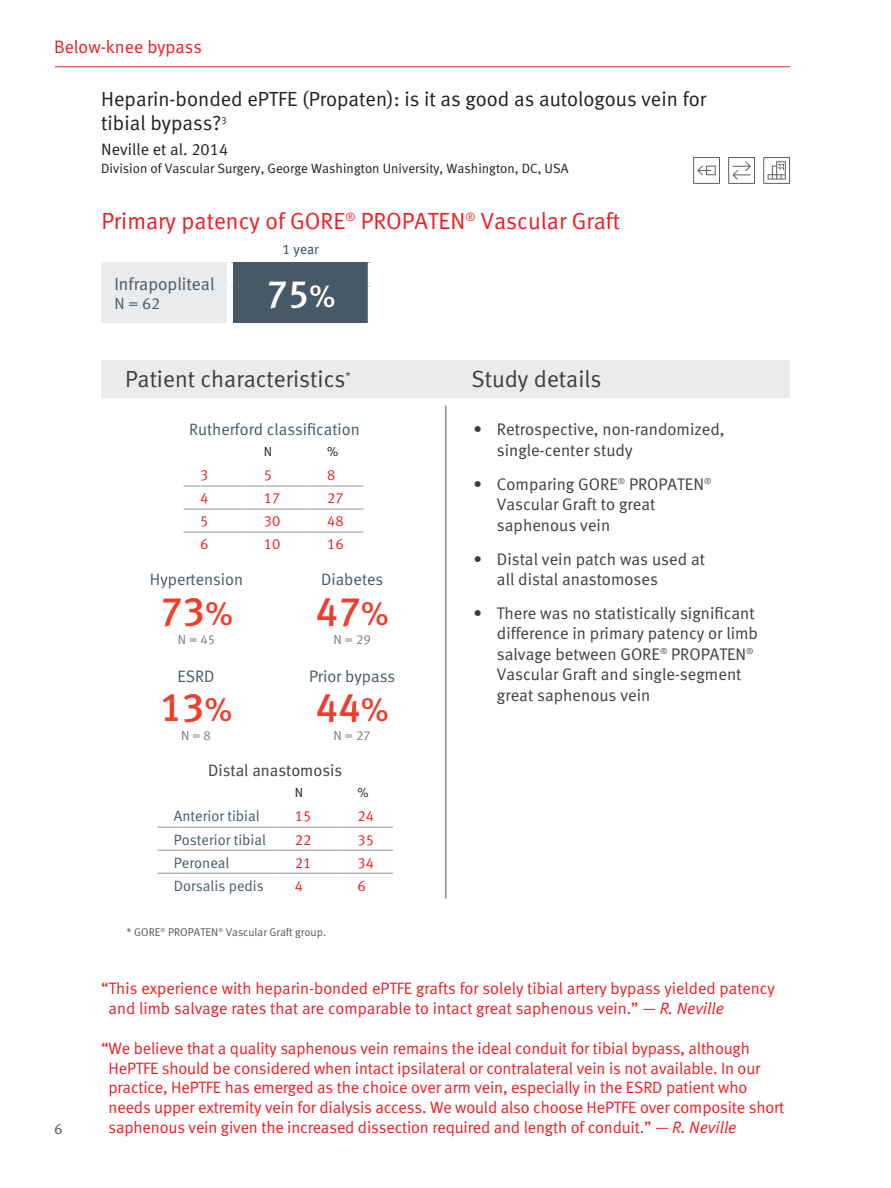
<style>
.page{position:relative;width:891px;height:1188px;background:#fff}
.page>*{position:absolute;margin:0;border:0;box-sizing:border-box;transform-origin:0 0}
.t1{font:40.35px "Meta Medium LF";color:#ef3e2e}
.body{font:38.55px "Meta Medium LF";color:#fff}
.t2{font:23.4px "Meta Normal LF";color:#ee1d23}
.t3{font:23.4px "Meta Normal LF";color:#3e3e3f}
.t4{font:20.4px/24.6px "Meta Normal LF";color:#231f20}
.t5{font:18px "Meta Normal LF";color:#ee1d23}
.body-2{font:17.55px "Meta Normal LF";color:#475966}
.t6{font:16.8px/20.5px "Meta Normal LF";color:#3e3e3f}
.t7{font:16.5px/19.8px "Meta Normal LF";letter-spacing:-.01em;color:#ee1d23}
.t8{font:16.5px "Meta Normal LF";color:#475966}
.t9{font:16.5px "Meta Normal LF";color:#3e3e3f}
.t10{font:16.5px "Meta Normal LF";color:#231f20}
.body-3{font:16.05px "Meta Normal LF";color:#475966}
.t11{font:15px "Meta Normal LF";color:#57585a}
.t12{font:14.85px "Meta Normal LF";color:#475966}
.t13{font:14.85px "Meta Normal LF";color:#ee1d23}
.body-4{font:13.95px "Meta Book LF";color:#475966}
.t14{font:13.5px "Meta Normal LF";color:#231f20}
.t15{font:13.2px "Meta Normal LF";color:#747a86}
.t16{font:13.2px "Meta Normal LF";color:#231f20}
.Paragraph_Text{font:11.25px "Meta Normal LF";color:#57585a}
.s1{font-size:31.05px}
.s2{font-size:32.85px}
.s3{font-style:italic}
</style>
<div class="page">
<hr style="left:55px;top:66px;width:735px;height:1px;background:#ee1d23">
<div style="left:101px;top:360px;width:689px;height:38px;background:#e9ebec"></div>
<hr style="left:445px;top:406px;width:1px;height:493px;background:#57585a">
<div style="left:101px;top:262px;width:125px;height:61px;background:#e9ebec"></div>
<div style="left:231px;top:262px;width:140px;height:61px;background:#475966"></div>
<div style="left:368px;top:262px;width:6px;height:25px;background:#fff"></div>
<div style="left:368px;top:287px;width:6px;height:36px;background:#fff"></div>
<hr style="left:229px;top:262px;width:4px;height:25px;background:#fff">
<hr style="left:229px;top:287px;width:4px;height:36px;background:#fff">
<hr style="left:278px;top:827px;width:63px;height:1px;background:#939598">
<hr style="left:341px;top:827px;width:52px;height:1px;background:#939598">
<svg style="left:157px;top:827px;width:19px;height:1px"></svg>
<hr style="left:176px;top:827px;width:102px;height:1px;background:#939598">
<svg style="left:157px;top:850px;width:19px;height:1px"></svg>
<hr style="left:176px;top:850px;width:102px;height:1px;background:#939598">
<svg style="left:157px;top:873px;width:19px;height:1px"></svg>
<hr style="left:176px;top:873px;width:102px;height:1px;background:#939598">
<hr style="left:278px;top:850px;width:63px;height:1px;background:#939598">
<hr style="left:341px;top:850px;width:52px;height:1px;background:#939598">
<hr style="left:278px;top:873px;width:63px;height:1px;background:#939598">
<hr style="left:341px;top:873px;width:52px;height:1px;background:#939598">
<hr style="left:184px;top:486px;width:63px;height:1px;background:#939598">
<hr style="left:247px;top:486px;width:64px;height:1px;background:#939598">
<hr style="left:311px;top:486px;width:52px;height:1px;background:#939598">
<hr style="left:184px;top:509px;width:63px;height:1px;background:#939598">
<hr style="left:247px;top:509px;width:64px;height:1px;background:#939598">
<hr style="left:311px;top:509px;width:52px;height:1px;background:#939598">
<hr style="left:184px;top:532px;width:63px;height:1px;background:#939598">
<hr style="left:247px;top:532px;width:64px;height:1px;background:#939598">
<hr style="left:311px;top:532px;width:52px;height:1px;background:#939598">
<svg style="left:693px;top:157px;width:27px;height:27px"></svg>
<svg style="left:763px;top:157px;width:27px;height:27px"></svg>
<svg style="left:728px;top:157px;width:27px;height:27px"></svg>
<p class="t5" style="left:54px;top:36px;width:149px">Below-knee bypass</p>
<p class="t4" style="left:101px;top:86px;width:606px">Heparin-bonded ePTFE (Propaten): is it as good as autologous vein for tibial bypass?<sup>3</sup></p>
<p class="t10" style="left:101px;top:140px;width:129px">Neville et al. 2014</p>
<p class="t14" style="left:101px;top:161px;width:469px">Division of Vascular Surgery, George Washington University, Washington, DC, USA</p>
<p class="t2" style="left:101px;top:207px;width:520px">Primary patency of GORE<sup>®</sup> PROPATEN<sup>®</sup> Vascular Graft</p>
<p class="body-2" style="left:114px;top:274px;width:102px">Infrapopliteal</p>
<p class="body-3" style="left:114px;top:294px;width:47px">N = 62</p>
<p class="body-4" style="left:283px;top:241px;width:38px">1 year</p>
<p class="body" style="left:266px;top:271px;width:71px">75<span class="s1">%</span></p>
<p class="t3" style="left:125px;top:366px;width:227px">Patient characteristics<sup>*</sup></p>
<p class="t3" style="left:472px;top:366px;width:132px">Study details</p>
<p class="t11" style="left:54px;top:1120px;width:10px">6</p>
<p class="t8" style="left:189px;top:419px;width:172px">Rutherford classification</p>
<p class="t16" style="left:264px;top:443px;width:10px">N</p>
<p class="t16" style="left:327px;top:443px;width:13px">%</p>
<p class="t13" style="left:200px;top:467px;width:10px">3</p>
<p class="t13" style="left:264px;top:467px;width:10px">5</p>
<p class="t13" style="left:327px;top:467px;width:10px">8</p>
<p class="t13" style="left:200px;top:490px;width:10px">4</p>
<p class="t13" style="left:264px;top:490px;width:18px">17</p>
<p class="t13" style="left:327px;top:490px;width:18px">27</p>
<p class="t13" style="left:200px;top:513px;width:10px">5</p>
<p class="t13" style="left:264px;top:513px;width:18px">30</p>
<p class="t13" style="left:327px;top:513px;width:18px">48</p>
<p class="t13" style="left:200px;top:536px;width:10px">6</p>
<p class="t13" style="left:264px;top:536px;width:18px">10</p>
<p class="t13" style="left:327px;top:536px;width:18px">16</p>
<p class="t8" style="left:150px;top:570px;width:95px">Hypertension</p>
<p class="t1" style="left:160px;top:587px;width:74px">73<span class="s2">%</span></p>
<p class="t15" style="left:178px;top:631px;width:39px">N = 45</p>
<p class="t8" style="left:177px;top:667px;width:39px">ESRD</p>
<p class="t1" style="left:160px;top:684px;width:74px">13<span class="s2">%</span></p>
<p class="t15" style="left:181px;top:728px;width:31px">N = 8</p>
<p class="t8" style="left:321px;top:570px;width:64px">Diabetes</p>
<p class="t1" style="left:316px;top:587px;width:74px">47<span class="s2">%</span></p>
<p class="t15" style="left:334px;top:631px;width:39px">N = 29</p>
<p class="t8" style="left:309px;top:667px;width:88px">Prior bypass</p>
<p class="t1" style="left:316px;top:684px;width:74px">44<span class="s2">%</span></p>
<p class="t15" style="left:334px;top:728px;width:39px">N = 27</p>
<p class="t9" style="left:208px;top:761px;width:135px">Distal anastomosis</p>
<p class="t16" style="left:295px;top:785px;width:10px">N</p>
<p class="t16" style="left:357px;top:785px;width:13px">%</p>
<p class="t12" style="left:174px;top:808px;width:87px">Anterior tibial</p>
<p class="t13" style="left:295px;top:808px;width:18px">15</p>
<p class="t13" style="left:357px;top:808px;width:18px">24</p>
<p class="t12" style="left:174px;top:831px;width:94px">Posterior tibial</p>
<p class="t13" style="left:295px;top:831px;width:18px">22</p>
<p class="t13" style="left:357px;top:831px;width:18px">35</p>
<p class="t12" style="left:174px;top:854px;width:57px">Peroneal</p>
<p class="t13" style="left:295px;top:854px;width:18px">21</p>
<p class="t13" style="left:357px;top:854px;width:18px">34</p>
<p class="t12" style="left:174px;top:877px;width:91px">Dorsalis pedis</p>
<p class="t13" style="left:295px;top:877px;width:10px">4</p>
<p class="t13" style="left:357px;top:877px;width:10px">6</p>
<p class="Paragraph_Text" style="left:126px;top:925px;width:201px">* GORE<sup>®</sup> PROPATEN<sup>®</sup> Vascular Graft group.</p>
<p class="t6" style="left:497px;top:419px;width:229px;text-indent:-23px">• Retrospective, non-randomized, single-center study</p>
<p class="t6" style="left:497px;top:473px;width:216px;text-indent:-23px">• Comparing GORE<sup>®</sup> PROPATEN<sup>®<br></sup>Vascular Graft to great saphenous vein</p>
<p class="t6" style="left:497px;top:548px;width:210px;text-indent:-23px">• Distal vein patch was used at all distal anastomoses</p>
<p class="t6" style="left:497px;top:603px;width:263px;text-indent:-23px">• There was no statistically significant difference in primary patency or limb salvage between GORE<sup>®</sup> PROPATEN<sup>® </sup>Vascular Graft and single-segment great saphenous vein</p>
<p class="t7" style="left:109px;top:978px;width:668px;text-indent:-7px">“This experience with heparin-bonded ePTFE grafts for solely tibial artery bypass yielded patency and limb salvage rates that are comparable to intact great saphenous vein.” <span class="s3">— R. Neville</span></p>
<p class="t7" style="left:109px;top:1038px;width:677px;text-indent:-7px">“We believe that a quality saphenous vein remains the ideal conduit for tibial bypass, although HePTFE should be considered when intact ipsilateral or contralateral vein is not available. In our practice, HePTFE has emerged as the choice over arm vein, especially in the ESRD patient who needs upper extremity vein for dialysis access. We would also choose HePTFE over composite short saphenous vein given the increased dissection required and length of conduit.” <span class="s3">— R. Neville</span></p>
</div>
